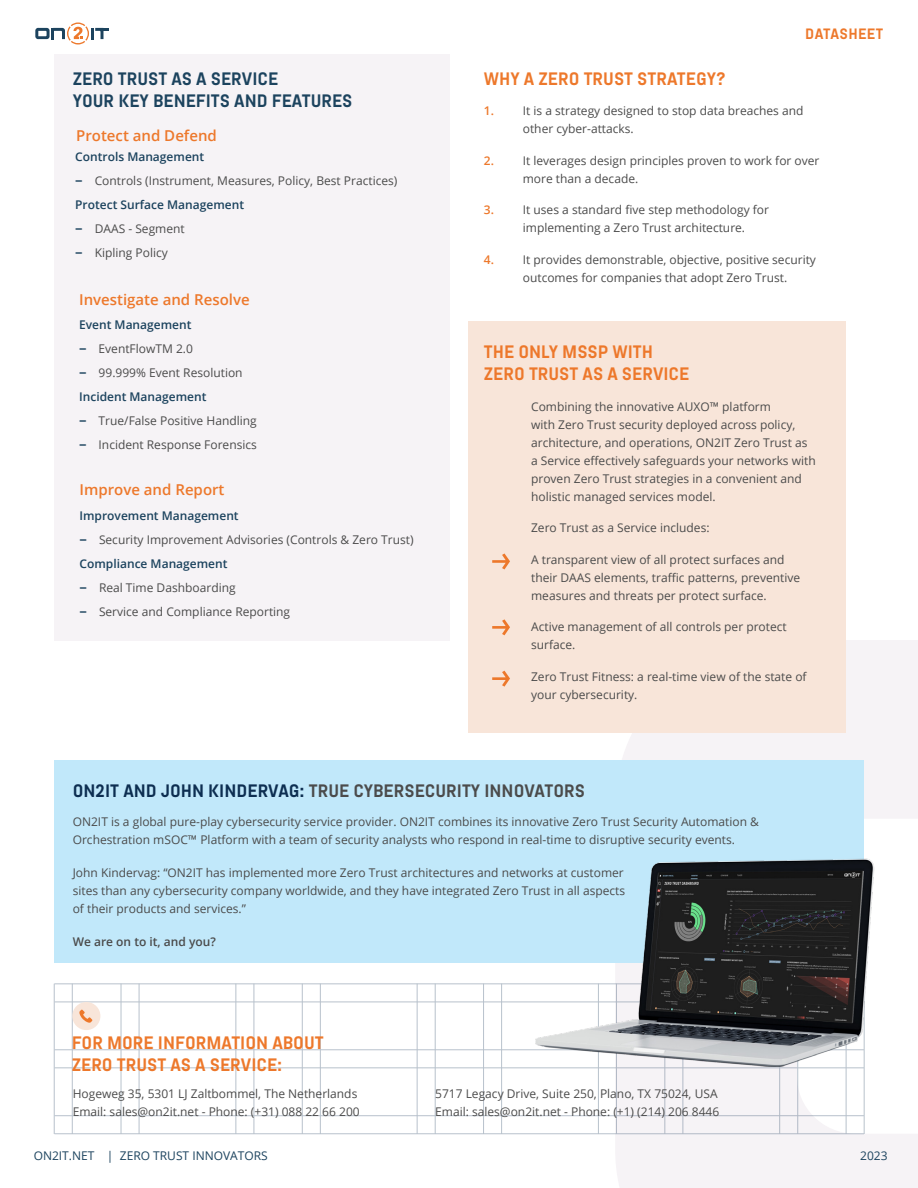
<style>
.page{position:relative;width:918px;height:1188px;background:#fff}
.page>*{position:absolute;margin:0;border:0;box-sizing:border-box;transform-origin:0 0}
.t1{font:700 18px "Abel Pro";color:#ed782b}
.t2{font:700 18px "Abel Pro";color:#4b4b4b}
.t3{font:700 18px "Abel Pro";color:#1c435e}
.t4{font:600 15px "Open Sans";color:#ed782b}
.t5{font:700 15px "Abel Pro";letter-spacing:.02em;color:#ed782b}
.t6{font:12px/18px "Open Sans";color:#4b4b4b}
.t7{font:600 12px "Open Sans";color:#1c435e}
.t8{font:12px "Open Sans";color:#1c435e}
.t9{font:600 12px "Open Sans";color:#4b4b4b}
.t10{font:600 12px "Open Sans";color:#ed782b}
.s1{font-weight:600;font-size:15px;color:#1c435e}
.s2{color:#0d2e51}
</style>
<div class="page">
<svg style="left:615px;top:640px;width:303px;height:548px;fill:#f6f3f6"></svg>
<div style="left:54px;top:54px;width:396px;height:586px;background:#f6f3f6"></div>
<div style="left:468px;top:322px;width:378px;height:411px;background:#f8e5d9"></div>
<hr style="left:121px;top:984px;width:1px;height:150px;background:#0d2e51">
<hr style="left:54px;top:984px;width:1px;height:150px;background:#0d2e51">
<hr style="left:302px;top:984px;width:1px;height:150px;background:#0d2e51">
<hr style="left:483px;top:984px;width:1px;height:150px;background:#0d2e51">
<hr style="left:665px;top:984px;width:1px;height:150px;background:#0d2e51">
<hr style="left:846px;top:984px;width:1px;height:150px;background:#0d2e51">
<hr style="left:236px;top:984px;width:1px;height:150px;background:#0d2e51">
<hr style="left:417px;top:984px;width:1px;height:150px;background:#0d2e51">
<hr style="left:598px;top:984px;width:1px;height:150px;background:#0d2e51">
<hr style="left:779px;top:984px;width:1px;height:150px;background:#0d2e51">
<hr style="left:139px;top:984px;width:1px;height:150px;background:#0d2e51">
<hr style="left:72px;top:984px;width:1px;height:150px;background:#0d2e51">
<hr style="left:320px;top:984px;width:1px;height:150px;background:#0d2e51">
<hr style="left:501px;top:984px;width:1px;height:150px;background:#0d2e51">
<hr style="left:683px;top:984px;width:1px;height:150px;background:#0d2e51">
<hr style="left:864px;top:984px;width:1px;height:150px;background:#0d2e51">
<hr style="left:254px;top:984px;width:1px;height:150px;background:#0d2e51">
<hr style="left:435px;top:984px;width:1px;height:150px;background:#0d2e51">
<hr style="left:616px;top:984px;width:1px;height:150px;background:#0d2e51">
<hr style="left:797px;top:984px;width:1px;height:150px;background:#0d2e51">
<hr style="left:54px;top:984px;width:810px;height:1px;background:#0d2e51">
<hr style="left:54px;top:1050px;width:810px;height:1px;background:#0d2e51">
<hr style="left:54px;top:1115px;width:810px;height:1px;background:#0d2e51">
<hr style="left:54px;top:1002px;width:810px;height:1px;background:#0d2e51">
<hr style="left:54px;top:1068px;width:810px;height:1px;background:#0d2e51">
<hr style="left:54px;top:1134px;width:810px;height:1px;background:#0d2e51">
<div style="left:72px;top:1002px;width:28px;height:28px;background:#f8e5d9;border-radius:50%"></div>
<svg style="left:79px;top:1010px;width:13px;height:13px"></svg>
<svg style="left:492px;top:553px;width:18px;height:16px"></svg>
<svg style="left:492px;top:619px;width:18px;height:16px"></svg>
<svg style="left:492px;top:671px;width:18px;height:16px"></svg>
<div style="left:54px;top:760px;width:810px;height:203px;background:#c1e8fa"></div>
<img style="left:514px;top:847px;width:403px;height:220px">
<svg style="left:35px;top:22px;width:73px;height:23px"></svg>
<p class="t3" style="left:73px;top:66px;width:207px">ZERO TRUST AS A SERVICE</p>
<p class="t3" style="left:73px;top:88px;width:281px">YOUR KEY BENEFITS AND FEATURES</p>
<p class="t4" style="left:76px;top:125px;width:142px">Protect and Defend</p>
<p class="t7" style="left:75px;top:148px;width:131px">Controls Management</p>
<p class="t6" style="left:75px;top:171px;width:324px"><span class="s1">–</span> Controls (Instrument, Measures, Policy, Best Practices)</p>
<p class="t7" style="left:75px;top:196px;width:170px">Protect Surface Management</p>
<p class="t6" style="left:75px;top:219px;width:111px"><span class="s1">–</span> DAAS - Segment</p>
<p class="t6" style="left:75px;top:243px;width:94px"><span class="s1">–</span> Kipling Policy</p>
<p class="t4" style="left:79px;top:290px;width:172px">Investigate and Resolve</p>
<p class="t7" style="left:79px;top:316px;width:114px">Event Management</p>
<p class="t6" style="left:79px;top:339px;width:115px"><span class="s1">–</span> EventFlowTM 2.0</p>
<p class="t6" style="left:79px;top:363px;width:165px"><span class="s1">–</span> 99.999% Event Resolution</p>
<p class="t7" style="left:79px;top:388px;width:129px">Incident Management</p>
<p class="t6" style="left:79px;top:411px;width:179px"><span class="s1">–</span> True/False Positive Handling</p>
<p class="t6" style="left:79px;top:435px;width:179px"><span class="s1">–</span> Incident Response Forensics</p>
<p class="t4" style="left:80px;top:479px;width:147px">Improve and Report</p>
<p class="t7" style="left:80px;top:507px;width:161px">Improvement Management</p>
<p class="t6" style="left:80px;top:530px;width:336px"><span class="s1">–</span> Security Improvement Advisories (Controls &amp; Zero Trust)</p>
<p class="t7" style="left:80px;top:555px;width:150px">Compliance Management</p>
<p class="t6" style="left:80px;top:578px;width:158px"><span class="s1">–</span> Real Time Dashboarding</p>
<p class="t6" style="left:80px;top:602px;width:212px"><span class="s1">–</span> Service and Compliance Reporting</p>
<p class="t5" style="left:805px;top:23px;width:79px">DATASHEET</p>
<p class="t1" style="left:484px;top:66px;width:243px">WHY A ZERO TRUST STRATEGY?</p>
<p class="t10" style="left:484px;top:103px;width:12px">1.</p>
<p class="t6" style="left:523px;top:102px;width:282px">It is a strategy designed to stop data breaches and other cyber-attacks.</p>
<p class="t10" style="left:484px;top:152px;width:12px">2.</p>
<p class="t6" style="left:523px;top:151px;width:298px">It leverages design principles proven to work for over more than a decade.</p>
<p class="t10" style="left:484px;top:202px;width:12px">3.</p>
<p class="t6" style="left:523px;top:201px;width:248px">It uses a standard five step methodology for implementing a Zero Trust architecture.</p>
<p class="t10" style="left:484px;top:251px;width:12px">4.</p>
<p class="t6" style="left:523px;top:250px;width:295px">It provides demonstrable, objective, positive security outcomes for companies that adopt Zero Trust.</p>
<p class="t1" style="left:484px;top:340px;width:171px">THE ONLY MSSP WITH</p>
<p class="t1" style="left:484px;top:361px;width:207px">ZERO TRUST AS A SERVICE</p>
<p class="t6" style="left:531px;top:397px;width:286px">Combining the innovative AUXO™ platform<br>with Zero Trust security deployed across policy, architecture, and operations, ON2IT Zero Trust as a Service effectively safeguards your networks with proven Zero Trust strategies in a convenient and holistic managed services model.</p>
<p class="t6" style="left:531px;top:518px;width:180px">Zero Trust as a Service includes:</p>
<p class="t6" style="left:531px;top:550px;width:271px">A transparent view of all protect surfaces and their DAAS elements, traffic patterns, preventive measures and threats per protect surface.</p>
<p class="t6" style="left:531px;top:617px;width:257px">Active management of all controls per protect surface.</p>
<p class="t6" style="left:531px;top:667px;width:277px">Zero Trust Fitness: a real-time view of the state of your cybersecurity.</p>
<p class="t2" style="left:73px;top:778px;width:514px"><span class="s2">ON2IT AND JOHN KINDERVAG:</span> TRUE CYBERSECURITY INNOVATORS</p>
<p class="t6" style="left:73px;top:812px;width:688px">ON2IT is a global pure-play cybersecurity service provider. ON2IT combines its innovative Zero Trust Security Automation &amp;<br>Orchestration mSOC™ Platform with a team of security analysts who respond in real-time to disruptive security events.</p>
<p class="t6" style="left:73px;top:863px;width:553px">John Kindervag: “ON2IT has implemented more Zero Trust architectures and networks at customer</p>
<p class="t6" style="left:73px;top:881px;width:554px">sites than any cybersecurity company worldwide, and they have integrated Zero Trust in all aspects</p>
<p class="t6" style="left:73px;top:899px;width:175px">of their products and services.”</p>
<p class="t9" style="left:73px;top:933px;width:145px">We are on to it, and you?</p>
<p class="t1" style="left:72px;top:1030px;width:254px">FOR MORE INFORMATION ABOUT</p>
<p class="t1" style="left:72px;top:1052px;width:212px">ZERO TRUST AS A SERVICE:</p>
<p class="t6" style="left:73px;top:1085px;width:286px">Hogeweg 35, 5301 LJ Zaltbommel, The Netherlands</p>
<p class="t6" style="left:73px;top:1103px;width:289px">Email: sales@on2it.net - Phone: (+31) 088 22 66 200</p>
<p class="t6" style="left:435px;top:1085px;width:284px">5717 Legacy Drive, Suite 250, Plano, TX 75024, USA</p>
<p class="t6" style="left:435px;top:1103px;width:286px">Email: sales@on2it.net - Phone: (+1) (214) 206 8446</p>
<p class="t8" style="left:34px;top:1147px;width:236px">ON2IT.NET | ZERO TRUST INNOVATORS</p>
<p class="t8" style="left:860px;top:1147px;width:29px">2023</p>
</div>
